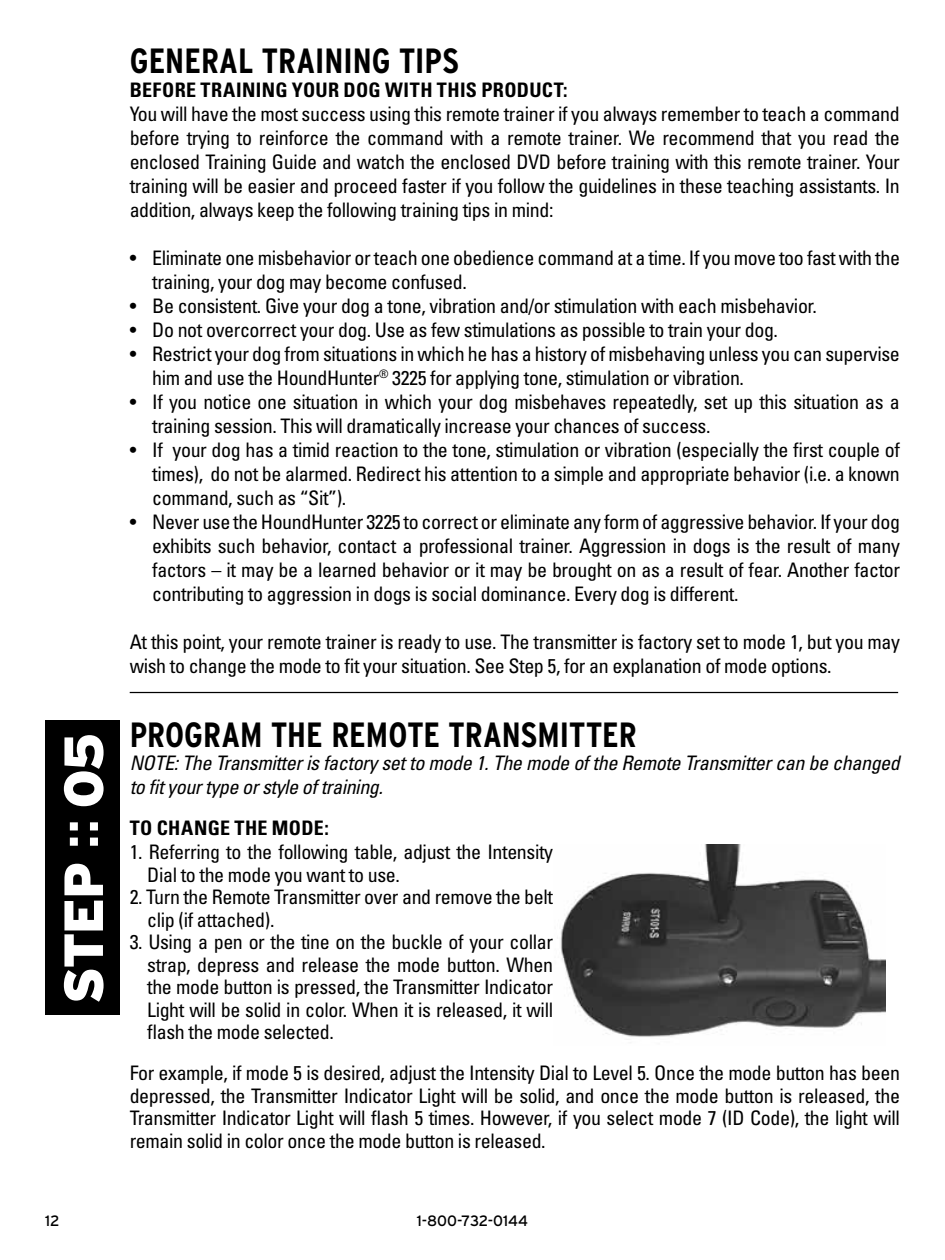
<style>
.page{position:relative;width:945px;height:1260px;background:#fff}
.page>*{position:absolute;margin:0;border:0;box-sizing:border-box;transform-origin:0 0}
.t1{font:900 55px "Interstate";letter-spacing:-.04em;color:#fff}
.t2{font:700 condensed 35px "Interstate";color:#000}
.t3{font:condensed 20px/24px "Univers LT Std";letter-spacing:-.02em;color:#000}
.t4{font:italic condensed 20px/24px "Univers LT Std";letter-spacing:-.02em;color:#000}
.t5{font:700 condensed 20px "Univers LT Std";letter-spacing:.02em;color:#000}
.t6{font:15px "Interstate";color:#000}
.s1{font-family:"Helvetica";font-weight:700}
</style>
<div class="page">
<hr style="left:130px;top:692px;width:768px;height:1px;background:#000">
<img style="left:560px;top:845px;width:326px;height:192px">
<div style="left:45px;top:720px;width:75px;height:294px;background:#000"></div>
<h1 class="t1" style="left:52px;top:1004px;width:273px;rotate:-90deg">STEP <span class="s1">::</span> 05</h1>
<h2 class="t2" style="left:130px;top:41px;width:38px">GENERA</h2>
<h2 class="t2" style="left:238px;top:41px;width:222px">L TRAINING TIPS</h2>
<p class="t5" style="left:130px;top:78px;width:439px">BEFORE TRAINING YOUR DOG WITH THIS PRODUCT:</p>
<p class="t3" style="left:130px;top:102px;width:772px;text-align:justify">You will have the most success using this remote trainer if you always remember to teach a command before trying to reinforce the command with a remote trainer. We recommend that you read the enclosed Training Guide and watch the enclosed DVD before training with this remote trainer. Your training will be easier and proceed faster if you follow the guidelines in these teaching assistants. In addition, always keep the following training tips in mind:</p>
<p class="t3" style="left:152px;top:246px;width:749px;text-indent:-22px">• Eliminate one misbehavior or teach one obedience command at a time. If you move too fast with the training, your dog may become confused.</p>
<p class="t3" style="left:130px;top:294px;width:689px">• Be consistent. Give your dog a tone, vibration and/or stimulation with each misbehavior.</p>
<p class="t3" style="left:130px;top:318px;width:650px">• Do not overcorrect your dog. Use as few stimulations as possible to train your dog.</p>
<p class="t3" style="left:152px;top:342px;width:749px;text-indent:-22px">• Restrict your dog from situations in which he has a history of misbehaving unless you can supervise him and use the HoundHunter<sup>®</sup> 3225 for applying tone, stimulation or vibration.</p>
<p class="t3" style="left:152px;top:390px;width:749px;text-indent:-22px">• If you notice one situation in which your dog misbehaves repeatedly, set up this situation as a training session. This will dramatically increase your chances of success.</p>
<p class="t3" style="left:152px;top:438px;width:749px;text-align:justify;text-indent:-22px">• If your dog has a timid reaction to the tone, stimulation or vibration (especially the first couple of times), do not be alarmed. Redirect his attention to a simple and appropriate behavior (i.e. a known command, such as “Sit”).</p>
<p class="t3" style="left:152px;top:510px;width:749px;text-align:justify;text-indent:-22px">• Never use the HoundHunter 3225 to correct or eliminate any form of aggressive behavior. If your dog exhibits such behavior, contact a professional trainer. Aggression in dogs is the result of many factors – it may be a learned behavior or it may be brought on as a result of fear. Another factor contributing to aggression in dogs is social dominance. Every dog is different.</p>
<p class="t3" style="left:130px;top:630px;width:772px">At this point, your remote trainer is ready to use. The transmitter is factory set to mode 1, but you may wish to change the mode to fit your situation. See Step 5, for an explanation of mode options.</p>
<h2 class="t2" style="left:130px;top:715px;width:93px">PROGRAM</h2>
<h2 class="t2" style="left:271px;top:715px;width:79px">THE REMOTE</h2>
<h2 class="t2" style="left:449px;top:715px;width:19px">TRAN</h2>
<h2 class="t2" style="left:521px;top:715px;width:66px">SMITTER</h2>
<p class="t4" style="left:130px;top:750px;width:772px">NOTE: The Transmitter is factory set to mode 1. The mode of the Remote Transmitter can be changed to fit your type or style of training.</p>
<p class="t5" style="left:130px;top:815px;width:201px">TO CHANGE THE MODE:</p>
<p class="t3" style="left:147px;top:840px;width:407px;line-height:22.5px;text-indent:-18px">1. Referring to the following table, adjust the Intensity<br>Dial to the mode you want to use.</p>
<p class="t3" style="left:147px;top:885px;width:407px;line-height:22.5px;text-indent:-18px">2. Turn the Remote Transmitter over and remove the belt clip (if attached).</p>
<p class="t3" style="left:147px;top:930px;width:407px;line-height:22.5px;text-align:justify;text-indent:-18px">3. Using a pen or the tine on the buckle of your collar strap, depress and release the mode button. When the mode button is pressed, the Transmitter Indicator Light will be solid in color. When it is released, it will flash the mode selected.</p>
<p class="t3" style="left:130px;top:1061px;width:772px;line-height:22.5px;text-align:justify">For example, if mode 5 is desired, adjust the Intensity Dial to Level 5. Once the mode button has been depressed, the Transmitter Indicator Light will be solid, and once the mode button is released, the Transmitter Indicator Light will flash 5 times. However, if you select mode 7 (ID Code), the light will remain solid in color once the mode button is released.</p>
<p class="t6" style="left:45px;top:1213px;width:16px">12</p>
<p class="t6" style="left:417px;top:1213px;width:113px">1-800-732-0144</p>
</div>
